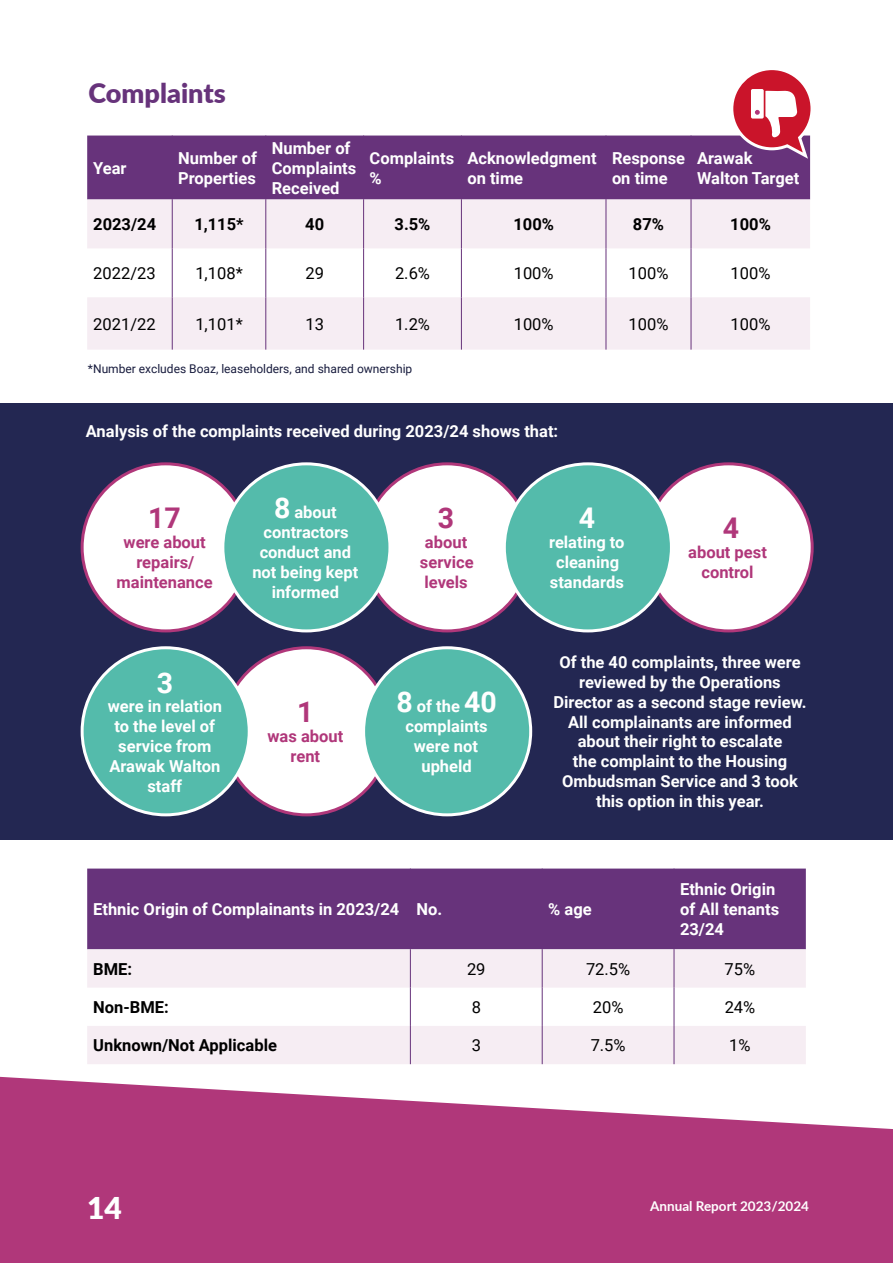
<style>
.page{position:relative;width:893px;height:1263px;background:#fff}
.page>*{position:absolute;margin:0;border:0;box-sizing:border-box;transform-origin:0 0}
.t1{font:900 30px "Lato";color:#fff}
.t2{font:700 28.5px "Roboto";color:#b0377a}
.t3{font:700 28.5px "Roboto";color:#fff}
.t4{font:900 27px "Lato";color:#67337b}
.t5{font:700 16.5px/19.8px "Roboto";color:#fff}
.t6{font:16.5px "Roboto";color:#000}
.t7{font:700 16.5px/19.8px "Roboto";color:#b0377a;text-align:center}
.t8{font:700 16.5px "Roboto";color:#000}
.t9{font:700 13.5px "Lato";color:#fff}
.t10{font:12px "Roboto";color:#171b3d}
.s1{font-size:28.5px}
</style>
<div class="page">
<div style="left:0;top:403px;width:893px;height:437px;background:#232752"></div>
<svg style="left:0;top:1077px;width:893px;height:186px;fill:#b0377a"></svg>
<div style="left:87px;top:136px;width:723px;height:63px;background:#67337b"></div>
<svg style="left:87px;top:199px;width:723px;height:151px;fill:#f6edf3"></svg>
<hr style="left:172px;top:136px;width:1px;height:63px;background:#67337b">
<hr style="left:265px;top:136px;width:1px;height:63px;background:#67337b">
<hr style="left:363px;top:136px;width:1px;height:63px;background:#67337b">
<hr style="left:461px;top:136px;width:1px;height:63px;background:#67337b">
<hr style="left:606px;top:136px;width:1px;height:63px;background:#67337b">
<hr style="left:691px;top:136px;width:1px;height:63px;background:#67337b">
<hr style="left:172px;top:199px;width:1px;height:49px;background:#67337b">
<hr style="left:265px;top:199px;width:1px;height:49px;background:#67337b">
<hr style="left:363px;top:199px;width:1px;height:49px;background:#67337b">
<hr style="left:461px;top:199px;width:1px;height:49px;background:#67337b">
<hr style="left:606px;top:199px;width:1px;height:49px;background:#67337b">
<hr style="left:691px;top:199px;width:1px;height:49px;background:#67337b">
<hr style="left:172px;top:248px;width:1px;height:49px;background:#67337b">
<hr style="left:265px;top:248px;width:1px;height:49px;background:#67337b">
<hr style="left:363px;top:248px;width:1px;height:49px;background:#67337b">
<hr style="left:461px;top:248px;width:1px;height:49px;background:#67337b">
<hr style="left:606px;top:248px;width:1px;height:49px;background:#67337b">
<hr style="left:691px;top:248px;width:1px;height:49px;background:#67337b">
<hr style="left:172px;top:297px;width:1px;height:53px;background:#67337b">
<hr style="left:265px;top:297px;width:1px;height:53px;background:#67337b">
<hr style="left:363px;top:297px;width:1px;height:53px;background:#67337b">
<hr style="left:461px;top:297px;width:1px;height:53px;background:#67337b">
<hr style="left:606px;top:297px;width:1px;height:53px;background:#67337b">
<hr style="left:691px;top:297px;width:1px;height:53px;background:#67337b">
<div style="left:87px;top:868px;width:719px;height:81px;background:#67337b"></div>
<svg style="left:87px;top:949px;width:719px;height:115px;fill:#f6edf3"></svg>
<hr style="left:410px;top:868px;width:1px;height:81px;background:#67337b">
<hr style="left:542px;top:868px;width:1px;height:81px;background:#67337b">
<hr style="left:674px;top:868px;width:1px;height:81px;background:#67337b">
<hr style="left:410px;top:949px;width:1px;height:39px;background:#67337b">
<hr style="left:542px;top:949px;width:1px;height:39px;background:#67337b">
<hr style="left:674px;top:949px;width:1px;height:39px;background:#67337b">
<hr style="left:410px;top:988px;width:1px;height:38px;background:#67337b">
<hr style="left:542px;top:988px;width:1px;height:38px;background:#67337b">
<hr style="left:674px;top:988px;width:1px;height:38px;background:#67337b">
<hr style="left:410px;top:1026px;width:1px;height:38px;background:#67337b">
<hr style="left:542px;top:1026px;width:1px;height:38px;background:#67337b">
<hr style="left:674px;top:1026px;width:1px;height:38px;background:#67337b">
<div style="left:82px;top:464px;width:167px;height:167px;background:#fff;border-radius:50%"></div>
<div style="left:364px;top:464px;width:167px;height:167px;background:#fff;border-radius:50%"></div>
<div style="left:645px;top:464px;width:167px;height:167px;background:#fff;border-radius:50%"></div>
<div style="left:223px;top:648px;width:167px;height:167px;background:#fff;border-radius:50%"></div>
<div style="left:364px;top:648px;width:167px;height:167px;background:#54bbab;border-radius:50%"></div>
<div style="left:82px;top:648px;width:167px;height:167px;background:#54bbab;border-radius:50%"></div>
<div style="left:223px;top:464px;width:167px;height:167px;background:#54bbab;border-radius:50%"></div>
<div style="left:504px;top:464px;width:167px;height:167px;background:#54bbab;border-radius:50%"></div>
<svg style="left:729px;top:70px;width:82px;height:92px"></svg>
<h3 class="t4" style="left:89px;top:72px;width:139px">Complaints</h3>
<p class="t5" style="left:93px;top:157px;width:35px">Year</p>
<p class="t5" style="left:178px;top:147px;width:80px">Number of<br>Properties</p>
<p class="t5" style="left:272px;top:138px;width:86px">Number of<br>Complaints<br>Received</p>
<p class="t5" style="left:370px;top:147px;width:86px">Complaints %</p>
<p class="t5" style="left:467px;top:147px;width:131px">Acknowledgment on time</p>
<p class="t5" style="left:612px;top:147px;width:75px">Response on time</p>
<p class="t5" style="left:697px;top:147px;width:104px">Arawak<br>Walton Target</p>
<p class="t8" style="left:93px;top:213px;width:64px">2023/24</p>
<p class="t8" style="left:194px;top:213px;width:51px">1,115*</p>
<p class="t8" style="left:305px;top:213px;width:20px">40</p>
<p class="t8" style="left:395px;top:213px;width:37px">3.5%</p>
<p class="t8" style="left:513px;top:213px;width:42px">100%</p>
<p class="t8" style="left:633px;top:213px;width:33px">87%</p>
<p class="t8" style="left:730px;top:213px;width:42px">100%</p>
<p class="t6" style="left:93px;top:262px;width:64px">2022/23</p>
<p class="t6" style="left:195px;top:262px;width:49px">1,108*</p>
<p class="t6" style="left:305px;top:262px;width:20px">29</p>
<p class="t6" style="left:395px;top:262px;width:36px">2.6%</p>
<p class="t6" style="left:514px;top:262px;width:41px">100%</p>
<p class="t6" style="left:629px;top:262px;width:41px">100%</p>
<p class="t6" style="left:731px;top:262px;width:41px">100%</p>
<p class="t6" style="left:93px;top:312px;width:64px">2021/22</p>
<p class="t6" style="left:195px;top:312px;width:49px">1,101*</p>
<p class="t6" style="left:305px;top:312px;width:20px">13</p>
<p class="t6" style="left:395px;top:312px;width:36px">1.2%</p>
<p class="t6" style="left:514px;top:312px;width:41px">100%</p>
<p class="t6" style="left:629px;top:312px;width:41px">100%</p>
<p class="t6" style="left:731px;top:312px;width:41px">100%</p>
<p class="t10" style="left:88px;top:360px;width:326px">*Number excludes Boaz, leaseholders, and shared ownership</p>
<p class="t5" style="left:86px;top:420px;width:474px">Analysis of the complaints received during 2023/24 shows that:</p>
<h2 class="t2" style="left:148px;top:498px;width:34px">17</h2>
<p class="t7" style="left:117px;top:532px;width:98px">were about repairs/ maintenance</p>
<p class="t5" style="left:252px;top:502px;width:108px;text-align:center"><span class="s1">8</span> about contractors conduct and not being kept informed</p>
<h2 class="t3" style="left:579px;top:498px;width:18px">4</h2>
<h2 class="t2" style="left:438px;top:498px;width:18px">3</h2>
<p class="t7" style="left:420px;top:532px;width:55px">about service levels</p>
<p class="t5" style="left:549px;top:532px;width:77px;text-align:center">relating to cleaning standards</p>
<h2 class="t2" style="left:723px;top:508px;width:18px">4</h2>
<p class="t7" style="left:688px;top:542px;width:80px">about pest control</p>
<h2 class="t3" style="left:157px;top:662px;width:18px">3</h2>
<p class="t5" style="left:108px;top:696px;width:116px;text-align:center">were in relation to the level of service from<br>Arawak Walton staff</p>
<h2 class="t2" style="left:297px;top:692px;width:18px">1</h2>
<p class="t7" style="left:267px;top:726px;width:77px">was about rent</p>
<p class="t5" style="left:396px;top:696px;width:102px;text-align:center"><span class="s1">8</span> of the <span class="s1">40 </span>complaints were not upheld</p>
<p class="t5" style="left:553px;top:652px;width:255px;text-align:center">Of the 40 complaints, three were reviewed by the Operations<br>Director as a second stage review.<br>All complainants are informed about their right to escalate<br>the complaint to the Housing<br>Ombudsman Service and 3 took this option in this year.</p>
<p class="t5" style="left:93px;top:899px;width:350px">Ethnic Origin of Complainants in 2023/24 No.</p>
<p class="t5" style="left:548px;top:899px;width:45px">% age</p>
<p class="t5" style="left:680px;top:879px;width:101px">Ethnic Origin of All tenants<br>23/24</p>
<p class="t8" style="left:93px;top:957px;width:40px">BME:</p>
<p class="t6" style="left:467px;top:957px;width:20px">29</p>
<p class="t6" style="left:586px;top:957px;width:46px">72.5%</p>
<p class="t6" style="left:725px;top:957px;width:32px">75%</p>
<p class="t8" style="left:93px;top:995px;width:77px">Non-BME:</p>
<p class="t6" style="left:472px;top:995px;width:11px">8</p>
<p class="t6" style="left:593px;top:995px;width:32px">20%</p>
<p class="t6" style="left:725px;top:995px;width:32px">24%</p>
<p class="t8" style="left:93px;top:1034px;width:185px">Unknown/Not Applicable</p>
<p class="t6" style="left:472px;top:1034px;width:11px">3</p>
<p class="t6" style="left:591px;top:1034px;width:36px">7.5%</p>
<p class="t6" style="left:729px;top:1034px;width:23px">1%</p>
<h1 class="t1" style="left:87px;top:1185px;width:36px">14</h1>
<p class="t9" style="left:650px;top:1196px;width:160px">Annual Report 2023/2024</p>
</div>
